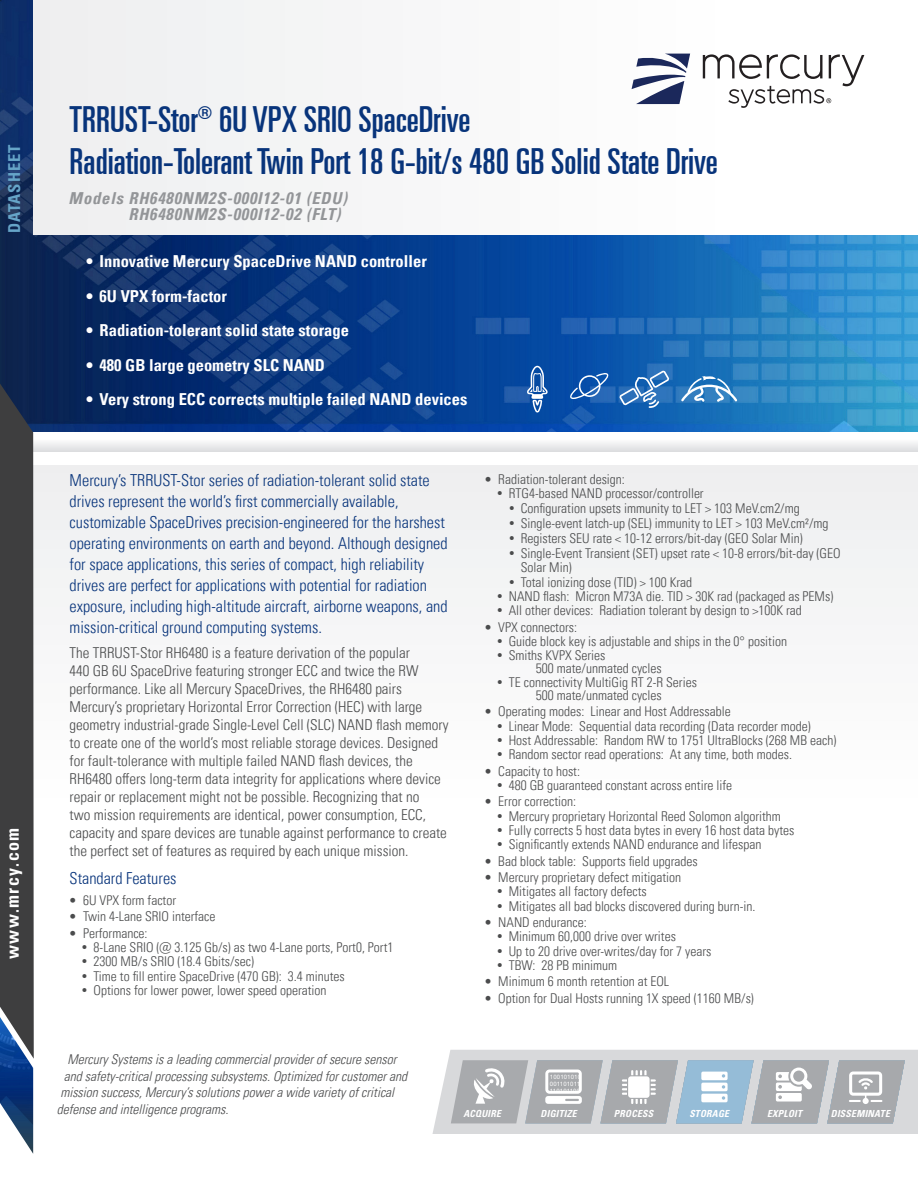
<style>
.page{position:relative;width:918px;height:1188px;background:#fff}
.page>*{position:absolute;margin:0;border:0;box-sizing:border-box;transform-origin:0 0}
.t1{font:36px "Univers LT Pro Ult Cond";color:#08347b}
.t2{font:700 condensed 18px "Univers LT Pro";letter-spacing:.08em;color:#fff}
.Body_blue_paragraph{font:300 condensed 16.5px/21px "Univers LT Pro";color:#08347b}
.t3{font:700 condensed 16.5px "Univers LT Pro";color:#fff}
.Subtitle{font:italic 700 condensed 16.5px/16.5px "Univers LT Pro";letter-spacing:.05em;color:#939598}
.Bullets_subhead{font:300 condensed 16.5px "Univers LT Pro";color:#08347b}
.t4{font:700 condensed 16.5px "Univers LT Pro";letter-spacing:.06em;color:#66a5c8}
.Body_text{font:300 condensed 15px/18px "Univers LT Pro";color:#4b4c4d}
.t5{font:300 condensed 13.5px/12.8px "Univers LT Pro";color:#4b4c4d}
.t6{font:italic 300 condensed 13.5px "Univers LT Pro";color:#4b4c4d}
.t7{font:italic 700 condensed 9.75px "Univers";letter-spacing:.02em;color:#fff}
.t8{font:6px/6.8px "Arial";letter-spacing:.02em;color:#fff}
</style>
<div class="page">
<div style="left:0;top:465px;width:918px;height:490px;background:#fafafa"></div>
<img style="left:0;top:0;width:918px;height:432px">
<div style="left:34px;top:0;width:884px;height:235px;background:#f8f8f9"></div>
<img style="left:0;top:1059px;width:33px;height:95px">
<div style="left:0;top:432px;width:918px;height:20px;background:linear-gradient(to bottom,#fff,#e0e1e3)"></div>
<svg style="left:0;top:338px;width:34px;height:721px;background:#3a3e45"></svg>
<svg style="left:432px;top:1050px;width:486px;height:84px;background:#bfc4c9"></svg>
<svg style="left:632px;top:54px;width:58px;height:50px"></svg>
<svg style="left:703px;top:54px;width:161px;height:54px"></svg>
<svg style="left:619px;top:370px;width:50px;height:38px;background:#4481c1"></svg>
<svg style="left:569px;top:372px;width:40px;height:27px"></svg>
<svg style="left:527px;top:366px;width:21px;height:47px"></svg>
<svg style="left:681px;top:376px;width:56px;height:26px"></svg>
<p class="t4" style="left:4px;top:233px;width:90px;rotate:-90deg">DATASHEET</p>
<h2 class="t2" style="left:1px;top:959px;width:133px;rotate:-90deg">www.mrcy.com</h2>
<p class="t1" style="left:70px;top:94px;width:402px">TRRUST-Stor® 6U VPX SRIO SpaceDrive</p>
<p class="t1" style="left:70px;top:136px;width:650px">Radiation-Tolerant Twin Port 18 G-bit/s 480 GB Solid State Drive</p>
<p class="Subtitle" style="left:128px;top:189px;width:220px;text-indent:-60px">Models RH6480NM2S-000I12-01 (EDU)<br>RH6480NM2S-000I12-02 (FLT)</p>
<p class="t3" style="left:86px;top:251px;width:342px">• Innovative Mercury SpaceDrive NAND controller</p>
<p class="t3" style="left:86px;top:286px;width:142px">• 6U VPX form-factor</p>
<p class="t3" style="left:86px;top:320px;width:264px">• Radiation-tolerant solid state storage</p>
<p class="t3" style="left:86px;top:355px;width:240px">• 480 GB large geometry SLC NAND</p>
<p class="t3" style="left:86px;top:389px;width:383px">• Very strong ECC corrects multiple failed NAND devices</p>
<p class="Body_blue_paragraph" style="left:70px;top:469px;width:379px">Mercury’s TRRUST-Stor series of radiation-tolerant solid state drives represent the world’s first commercially available, customizable SpaceDrives precision-engineered for the harshest operating environments on earth and beyond. Although designed for space applications, this series of compact, high reliability drives are perfect for applications with potential for radiation exposure, including high-altitude aircraft, airborne weapons, and mission-critical ground computing systems.</p>
<p class="Body_text" style="left:70px;top:643px;width:381px">The TRRUST-Stor RH6480 is a feature derivation of the popular<br>440 GB 6U SpaceDrive featuring stronger ECC and twice the RW performance. Like all Mercury SpaceDrives, the RH6480 pairs Mercury’s proprietary Horizontal Error Correction (HEC) with large geometry industrial-grade Single-Level Cell (SLC) NAND flash memory to create one of the world’s most reliable storage devices. Designed for fault-tolerance with multiple failed NAND flash devices, the RH6480 offers long-term data integrity for applications where device repair or replacement might not be possible. Recognizing that no<br>two mission requirements are identical, power consumption, ECC, capacity and spare devices are tunable against performance to create the perfect set of features as required by each unique mission.</p>
<p class="Bullets_subhead" style="left:70px;top:867px;width:108px">Standard Features</p>
<p class="t5" style="left:70px;top:893px;width:108px">• 6U VPX form factor</p>
<p class="t5" style="left:70px;top:909px;width:147px">• Twin 4-Lane SRIO interface</p>
<p class="t5" style="left:70px;top:926px;width:79px">• Performance:</p>
<p class="t5" style="left:94px;top:940px;width:301px">8-Lane SRIO (@ 3.125 Gb/s) as two 4-Lane ports, Port0, Port1</p>
<p class="t5" style="left:94px;top:954px;width:162px">2300 MB/s SRIO (18.4 Gbits/sec)</p>
<p class="t5" style="left:94px;top:969px;width:253px">Time to fill entire SpaceDrive (470 GB): 3.4 minutes</p>
<p class="t5" style="left:94px;top:983px;width:234px">Options for lower power, lower speed operation</p>
<p class="t5" style="left:485px;top:472px;width:142px">• Radiation-tolerant design:</p>
<p class="t5" style="left:509px;top:486px;width:196px">RTG4-based NAND processor/controller</p>
<p class="t5" style="left:521px;top:501px;width:281px">Configuration upsets immunity to LET &gt; 103 MeV.cm2/mg</p>
<p class="t5" style="left:521px;top:516px;width:309px">Single-event latch-up (SEL) immunity to LET &gt; 103 MeV.cm²/mg</p>
<p class="t5" style="left:521px;top:531px;width:283px">Registers SEU rate &lt; 10-12 errors/bit-day (GEO Solar Min)</p>
<p class="t5" style="left:521px;top:546px;width:321px;line-height:13.5px">Single-Event Transient (SET) upset rate &lt; 10-8 errors/bit-day (GEO<br>Solar Min)</p>
<p class="t5" style="left:521px;top:575px;width:173px">Total ionizing dose (TID) &gt; 100 Krad</p>
<p class="t5" style="left:509px;top:589px;width:326px">NAND flash: Micron M73A die. TID &gt; 30K rad (packaged as PEMs)</p>
<p class="t5" style="left:509px;top:603px;width:295px">All other devices: Radiation tolerant by design to &gt;100K rad</p>
<p class="t5" style="left:485px;top:620px;width:94px">• VPX connectors:</p>
<p class="t5" style="left:509px;top:634px;width:280px">Guide block key is adjustable and ships in the 0° position</p>
<p class="t5" style="left:536px;top:648px;width:127px;text-indent:-27px">Smiths KVPX Series<br>500 mate/unmated cycles</p>
<p class="t5" style="left:536px;top:675px;width:163px;text-indent:-27px">TE connectivity MultiGig RT 2-R Series<br>500 mate/unmated cycles</p>
<p class="t5" style="left:485px;top:704px;width:247px">• Operating modes: Linear and Host Addressable</p>
<p class="t5" style="left:509px;top:719px;width:304px">Linear Mode: Sequential data recording (Data recorder mode)</p>
<p class="t5" style="left:509px;top:733px;width:329px">Host Addressable: Random RW to 1751 UltraBlocks (268 MB each)</p>
<p class="t5" style="left:509px;top:747px;width:285px">Random sector read operations: At any time, both modes.</p>
<p class="t5" style="left:485px;top:764px;width:97px">• Capacity to host:</p>
<p class="t5" style="left:509px;top:778px;width:225px">480 GB guaranteed constant across entire life</p>
<p class="t5" style="left:485px;top:794px;width:93px">• Error correction:</p>
<p class="t5" style="left:509px;top:809px;width:274px">Mercury proprietary Horizontal Reed Solomon algorithm</p>
<p class="t5" style="left:509px;top:823px;width:287px">Fully corrects 5 host data bytes in every 16 host data bytes</p>
<p class="t5" style="left:509px;top:837px;width:254px">Significantly extends NAND endurance and lifespan</p>
<p class="t5" style="left:485px;top:854px;width:214px">• Bad block table: Supports field upgrades</p>
<p class="t5" style="left:485px;top:870px;width:198px">• Mercury proprietary defect mitigation</p>
<p class="t5" style="left:509px;top:884px;width:139px">Mitigates all factory defects</p>
<p class="t5" style="left:509px;top:899px;width:248px">Mitigates all bad blocks discovered during burn-in.</p>
<p class="t5" style="left:485px;top:915px;width:103px">• NAND endurance:</p>
<p class="t5" style="left:509px;top:929px;width:169px">Minimum 60,000 drive over writes</p>
<p class="t5" style="left:509px;top:944px;width:204px">Up to 20 drive over-writes/day for 7 years</p>
<p class="t5" style="left:509px;top:958px;width:110px">TBW: 28 PB minimum</p>
<p class="t5" style="left:485px;top:974px;width:186px">• Minimum 6 month retention at EOL</p>
<p class="t5" style="left:485px;top:991px;width:271px">• Option for Dual Hosts running 1X speed (1160 MB/s)</p>
<p class="t6" style="left:67px;top:1050px;width:334px">MercurySystemsisaleadingcommercialproviderofsecuresensor</p>
<p class="t6" style="left:64px;top:1067px;width:348px">andsafety-criticalprocessingsubsystems.Optimizedforcustomerand</p>
<p class="t6" style="left:60px;top:1083px;width:339px">missionsuccess,Mercury’ssolutionspowerawidevarietyofcritical</p>
<p class="t6" style="left:57px;top:1100px;width:177px">defenseandintelligenceprograms.</p>
<p class="t8" style="left:550px;top:1074px;width:33px">100101010<br>001101011<br>110101100</p>
<p class="t7" style="left:541px;top:1108px;width:38px">DIGITIZE</p>
<p class="t7" style="left:840px;top:1108px;width:39px">ACQU RE</p>
<p class="t7" style="left:463px;top:1108px;width:39px">ACQUIRE</p>
<p class="t7" style="left:538px;top:1108px;width:39px">ACQUIRE</p>
<p class="t7" style="left:613px;top:1108px;width:39px">ACQUIRE</p>
<p class="t7" style="left:765px;top:1108px;width:41px">ST RAGE</p>
<p class="t7" style="left:614px;top:1108px;width:35px">PROCES</p>
<p class="t7" style="left:616px;top:1108px;width:39px">DIGITIZES</p>
<p class="t7" style="left:689px;top:1108px;width:40px">ACQUIREE</p>
<p class="t7" style="left:690px;top:1108px;width:35px">PROCES</p>
<p class="t7" style="left:691px;top:1108px;width:39px">DIGITIZES</p>
<p class="t7" style="left:764px;top:1108px;width:39px">ACQUIRE</p>
<p class="t7" style="left:831px;top:1108px;width:51px">DI SEMINA</p>
<p class="t7" style="left:765px;top:1108px;width:35px">PROCES</p>
<p class="t7" style="left:767px;top:1108px;width:38px">DIGITIZE</p>
<p class="t7" style="left:767px;top:1108px;width:39px">EXPLOITS</p>
<p class="t7" style="left:841px;top:1108px;width:35px">PROCES</p>
<p class="t7" style="left:843px;top:1108px;width:38px">DIGITIZE</p>
<p class="t7" style="left:843px;top:1108px;width:48px">EXPLOITSTE</p>
<p class="t7" style="left:689px;top:1108px;width:41px">ST RAGE</p>
<p class="t7" style="left:841px;top:1108px;width:41px">ST RAGE</p>
</div>
